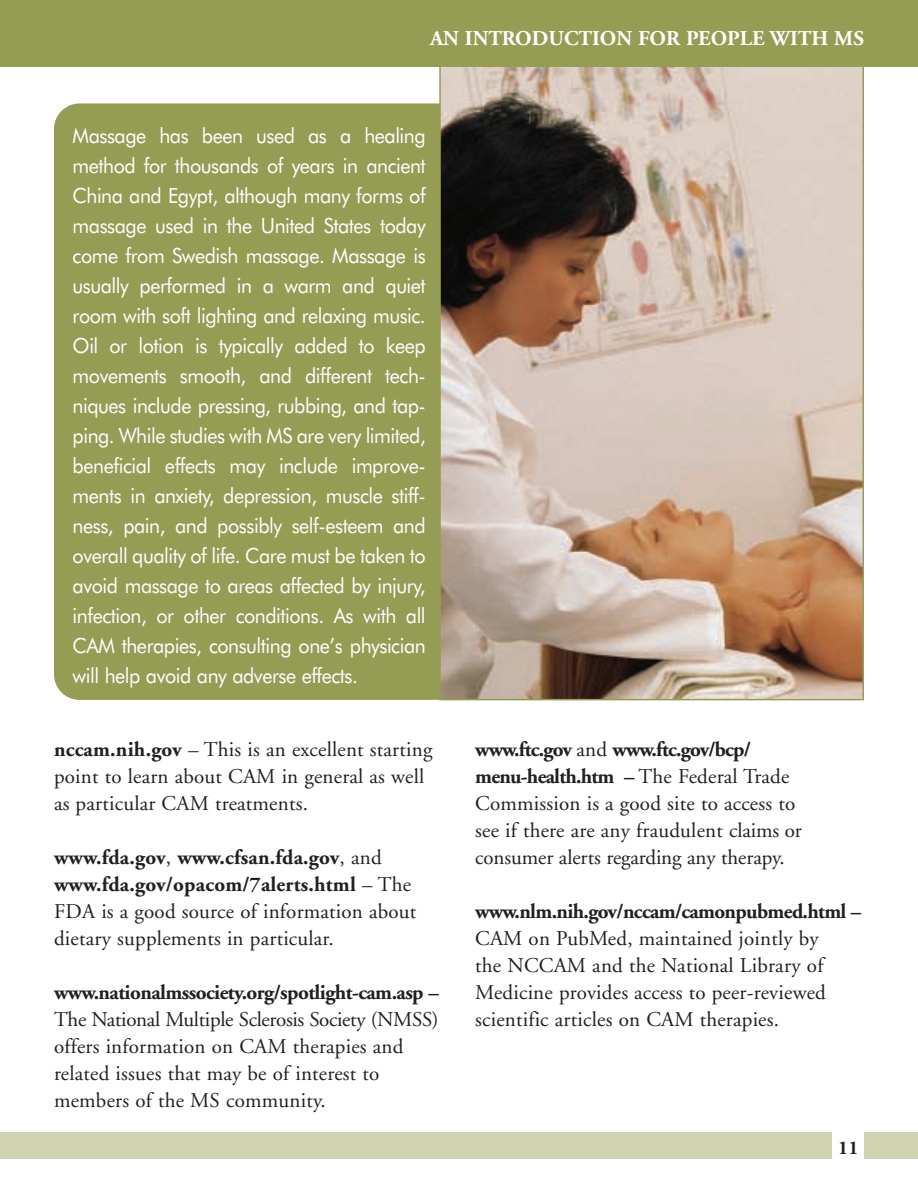
<style>
.page{position:relative;width:918px;height:1188px;background:#fff}
.page>*{position:absolute;margin:0;border:0;box-sizing:border-box;transform-origin:0 0}
.t1{font:21px/27px "Adobe Garamond";letter-spacing:.01em;color:#231f20}
.t2{font:21px/30px "Futura BT";letter-spacing:-.025em;color:#fff;text-align:justify;scale:.94 1}
.t3{font:700 21px "Adobe Garamond";letter-spacing:-.025em;color:#231f20}
.t4{font:700 21px "Adobe Garamond";color:#fff}
.t5{font:700 19.5px "Adobe Garamond";color:#231f20}
.s1{font-weight:700}
</style>
<div class="page">
<div style="left:0;top:1132px;width:918px;height:27px;background:#d0d3af"></div>
<div style="left:832px;top:1129px;width:32px;height:41px;background:#fff"></div>
<div style="left:54px;top:103px;width:796px;height:597px;background:#959d55;border-radius:26px"></div>
<img style="left:442px;top:66px;width:419px;height:631px">
<div style="left:0;top:0;width:918px;height:66px;background:#959d55"></div>
<p class="t4" style="left:430px;top:30px;width:435px">AN INTRODUCTION FOR PEOPLE WITH MS</p>
<p class="t2" style="left:73px;top:123px;width:377px">Massage has been used as a healing method for thousands of years in ancient China and Egypt, although many forms of massage used in the United States today come from Swedish massage. Massage is usually performed in a warm and quiet room with soft lighting and relaxing music.<br>Oil or lotion is typically added to keep movements smooth, and different tech&shy;niques include pressing, rubbing, and tap&shy;ping. While studies with MS are very limited, beneficial effects may include improve&shy;ments in anxiety, depression, muscle stiff&shy;ness, pain, and possibly self-esteem and overall quality of life. Care must be taken to avoid massage to areas affected by injury, infection, or other conditions. As with all CAM therapies, consulting one’s physician will help avoid any adverse effects.</p>
<p class="t1" style="left:54px;top:738px;width:380px"><span class="s1">nccam.nih.gov</span> – This is an excellent starting point to learn about CAM in general as well as particular CAM treatments.</p>
<p class="t1" style="left:54px;top:846px;width:364px"><span class="s1">www.fda.gov</span>, <span class="s1">www.cfsan.fda.gov</span>, and <span class="s1">www.fda.gov/opacom/7alerts.html</span> – The FDA is a good source of information about dietary supplements in particular.</p>
<p class="t3" style="left:54px;top:984px;width:387px">www.nationalmssociety.org/spotlight-cam.asp –</p>
<p class="t1" style="left:54px;top:1008px;width:386px">The National Multiple Sclerosis Society (NMSS) offers information on CAM therapies and related issues that may be of interest to members of the MS community.</p>
<p class="t1" style="left:475px;top:738px;width:328px"><span class="s1">www.ftc.gov</span> and <span class="s1">www.ftc.gov/bcp/ menu-health.htm –</span> The Federal Trade Commission is a good site to access to see if there are any fraudulent claims or consumer alerts regarding any therapy.</p>
<p class="t3" style="left:475px;top:903px;width:388px">www.nlm.nih.gov/nccam/camonpubmed.html –</p>
<p class="t1" style="left:475px;top:927px;width:352px">CAM on PubMed, maintained jointly by the NCCAM and the National Library of Medicine provides access to peer-reviewed scientific articles on CAM therapies.</p>
<p class="t5" style="left:838px;top:1140px;width:22px">11</p>
</div>
